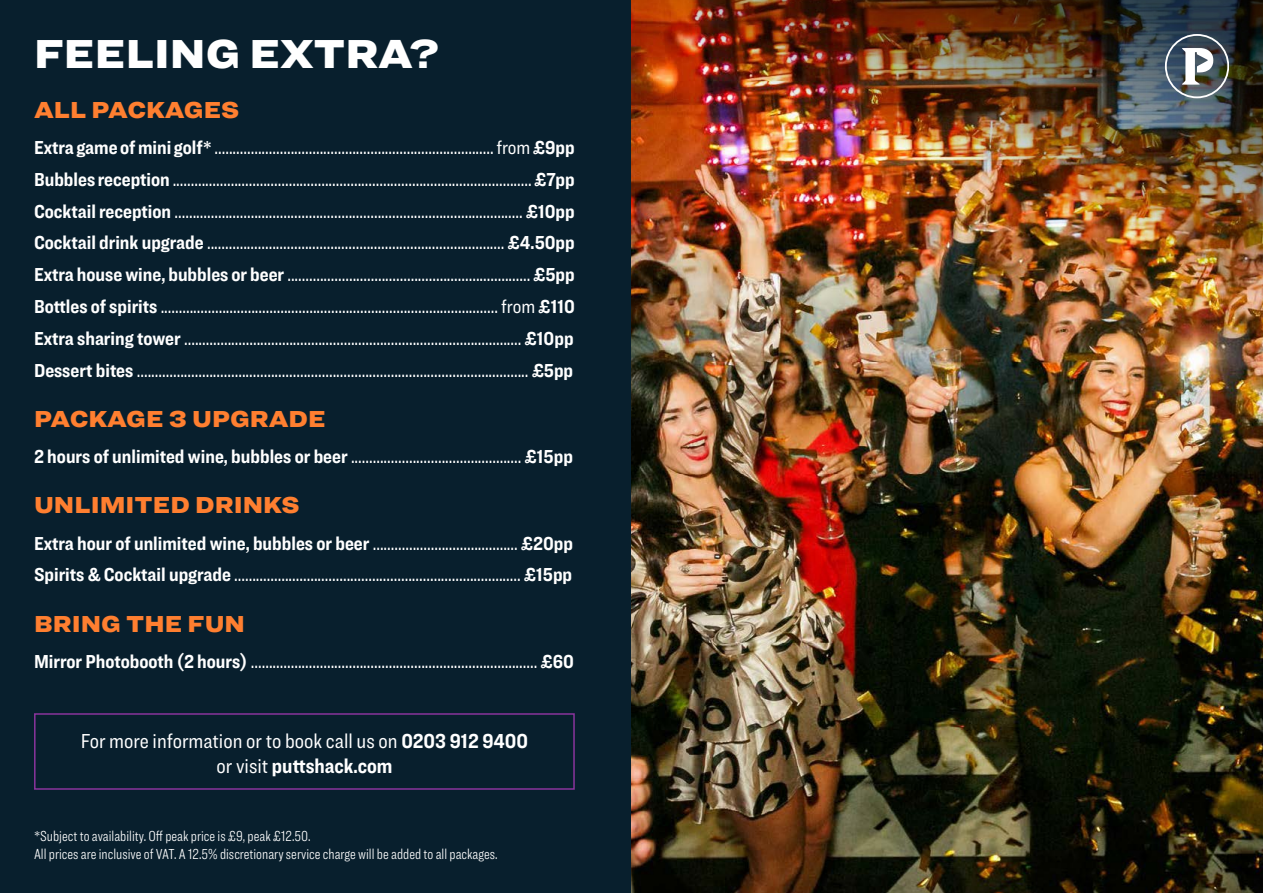
<style>
.page{position:relative;width:1263px;height:893px;background:#081f2d}
.page>*{position:absolute;margin:0;border:0;box-sizing:border-box;transform-origin:0 0}
.t1{font:900 42px "Ringside Wide";color:#fff}
.t2{font:900 24px "Ringside Wide";color:#ff7f30}
.t3{font:21px/25.2px "Ringside Condensed";color:#fff;text-align:center}
.t4{font:19.5px/32px "Ringside Condensed";color:#fff;text-align:justify}
.t5{font:300 15px/18px "Ringside Compressed";color:#fff}
.s1{font-weight:700}
</style>
<div class="page">
<img style="left:631px;top:335px;width:632px;height:558px">
<img style="left:631px;top:0;width:632px;height:335px">
<svg style="left:1165px;top:34px;width:64px;height:64px;background:#6d7880"></svg>
<div style="left:34px;top:713px;width:541px;height:77px;border:2px solid #863399"></div>
<h1 class="t1" style="left:34px;top:21px;width:406px">FEELING EXTRA?</h1>
<p class="t2" style="left:34px;top:91px;width:206px">ALL PACKAGES</p>
<p class="t4" style="left:34px;top:131px;width:542px"><span class="s1">Extra game of mini golf*</span> ............................................................................. from <span class="s1">£9pp Bubbles reception</span> ................................................................................................... <span class="s1">£7pp Cocktail reception</span> ................................................................................................ <span class="s1">£10pp Cocktail drink upgrade</span> .................................................................................. <span class="s1">£4.50pp Extra house wine, bubbles or beer</span> ................................................................... <span class="s1">£5pp Bottles of spirits</span> ............................................................................................. from <span class="s1">£110<br>Extra sharing tower</span> ............................................................................................. <span class="s1">£10pp Dessert bites</span> ............................................................................................................ <span class="s1">£5pp</span></p>
<p class="t2" style="left:34px;top:400px;width:293px">PACKAGE 3 UPGRADE</p>
<p class="t4" style="left:34px;top:441px;width:540px"><span class="s1">2 hours of unlimited wine, bubbles or beer</span> ............................................... <span class="s1">£15pp</span></p>
<p class="t2" style="left:34px;top:487px;width:267px">UNLIMITED DRINKS</p>
<p class="t4" style="left:34px;top:527px;width:541px"><span class="s1">Extra hour of unlimited wine, bubbles or beer</span> ........................................ <span class="s1">£20pp<br>Spirits &amp; Cocktail upgrade</span> ............................................................................... <span class="s1">£15pp</span></p>
<p class="t2" style="left:34px;top:605px;width:213px">BRING THE FUN</p>
<p class="t4" style="left:34px;top:645px;width:542px"><span class="s1">Mirror Photobooth (2 hours)</span> ............................................................................... <span class="s1">£60</span></p>
<p class="t3" style="left:81px;top:728px;width:449px">For more information or to book call us on <span class="s1">0203 912 9400 </span>or visit <span class="s1">puttshack.com</span></p>
<p class="t5" style="left:34px;top:827px;width:465px">*Subject to availability. Off peak price is £9, peak £12.50.<br>All prices are inclusive of VAT. A 12.5% discretionary service charge will be added to all packages.</p>
</div>
